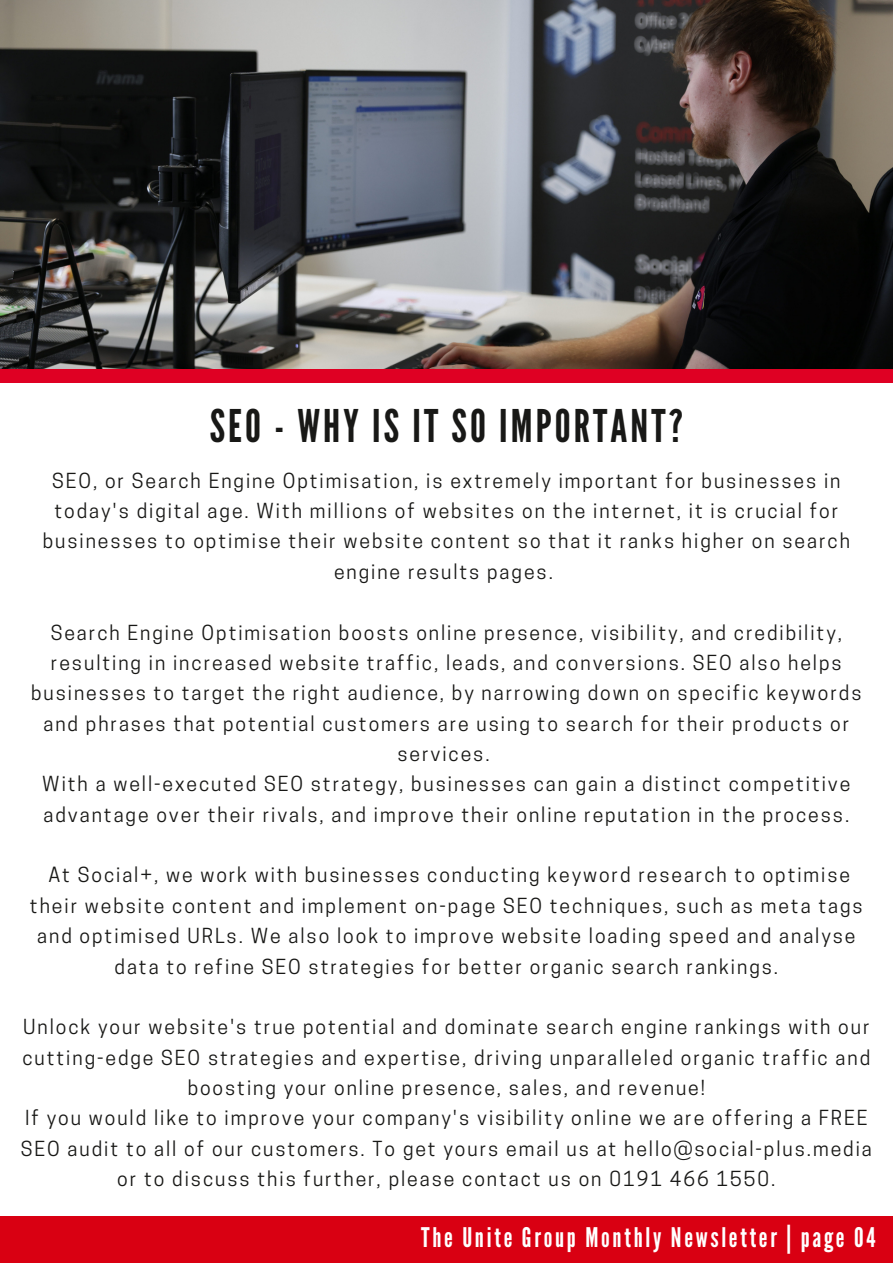
<style>
.page{position:relative;width:893px;height:1264px;background:#fff}
.page>*{position:absolute;margin:0;border:0;box-sizing:border-box;transform-origin:0 0}
.t1{font:45px "League Gothic";letter-spacing:.07em;color:#181816}
.t2{font:27px "League Gothic";letter-spacing:.1em;color:#fff}
.t3{font:19.5px/30.3px "Cooper Hewitt";letter-spacing:.1em;color:#181816;text-align:center}
</style>
<div class="page">
<div style="left:0;top:1216px;width:892px;height:46px;background:#d90012"></div>
<img style="left:0;top:0;width:892px;height:369px">
<div style="left:0;top:369px;width:771px;height:13px;background:#df0023"></div>
<div style="left:746px;top:369px;width:146px;height:13px;background:#df0023"></div>
<p class="t1" style="left:210px;top:400px;width:475px">SEO - WHY IS IT SO IMPORTANT?</p>
<p class="t3" style="left:43px;top:467px;width:808px">SEO, or Search Engine Optimisation, is extremely important for businesses in today's digital age. With millions of websites on the internet, it is crucial for businesses to optimise their website content so that it ranks higher on search engine results pages.</p>
<p class="t3" style="left:31px;top:619px;width:831px">Search Engine Optimisation boosts online presence, visibility, and credibility, resulting in increased website traffic, leads, and conversions. SEO also helps businesses to target the right audience, by narrowing down on specific keywords and phrases that potential customers are using to search for their products or services.</p>
<p class="t3" style="left:42px;top:771px;width:809px;text-align:left">With a well-executed SEO strategy, businesses can gain a distinct competitive advantage over their rivals, and improve their online reputation in the process.</p>
<p class="t3" style="left:30px;top:862px;width:834px">At Social+, we work with businesses conducting keyword research to optimise their website content and implement on-page SEO techniques, such as meta tags and optimised URLs. We also look to improve website loading speed and analyse data to refine SEO strategies for better organic search rankings.</p>
<p class="t3" style="left:22px;top:1014px;width:849px">Unlock your website's true potential and dominate search engine rankings with our cutting-edge SEO strategies and expertise, driving unparalleled organic traffic and boosting your online presence, sales, and revenue!</p>
<p class="t3" style="left:21px;top:1105px;width:852px">If you would like to improve your company's visibility online we are offering a FREE<br>SEO audit to all of our customers. To get yours email us at hello@social-plus.media or to discuss this further, please contact us on 0191 466 1550.</p>
<p class="t2" style="left:421px;top:1221px;width:456px">The Unite Group Monthly Newsletter | page 04</p>
</div>
